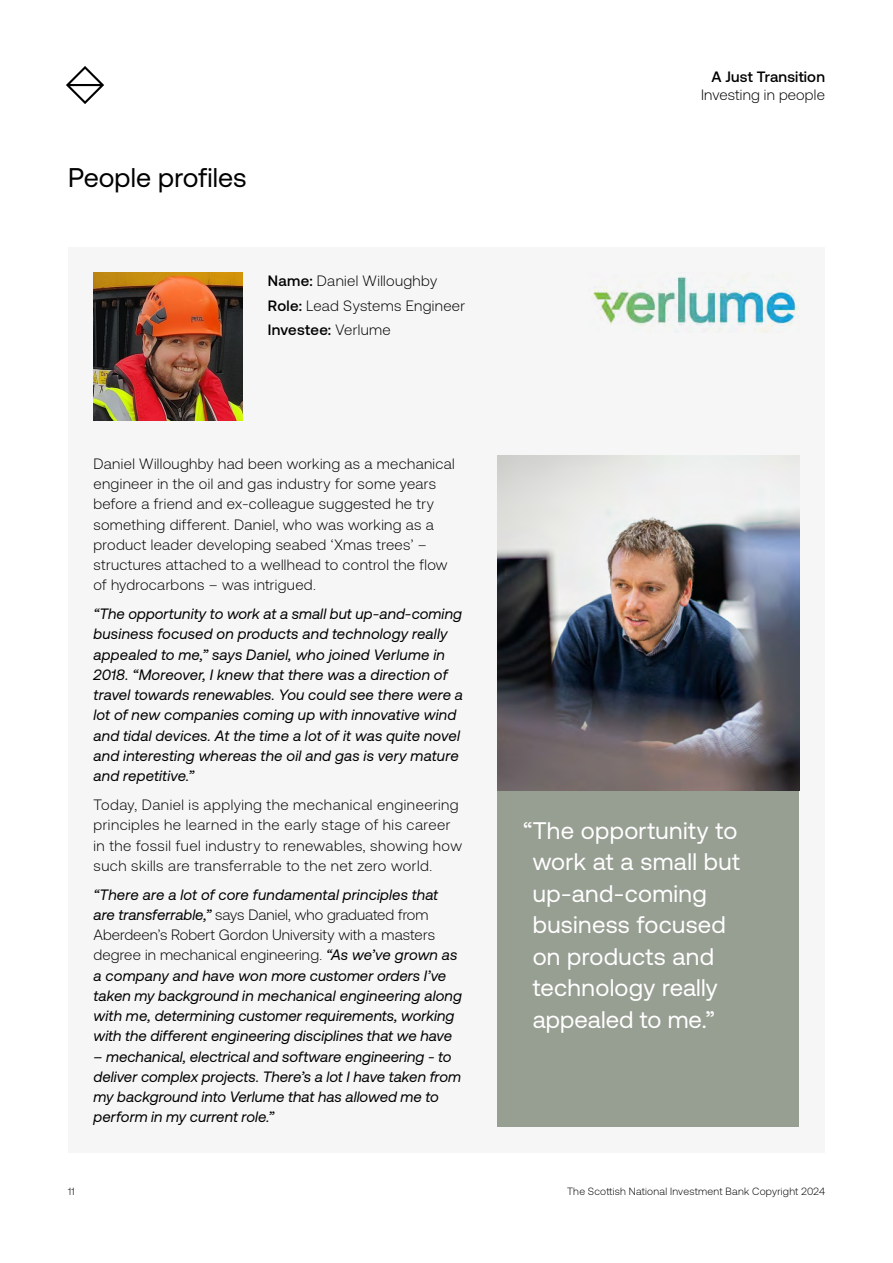
<style>
.page{position:relative;width:893px;height:1263px;background:#fff}
.page>*{position:absolute;margin:0;border:0;box-sizing:border-box;transform-origin:0 0}
.t1{font:27px "Aeonik";color:#000}
.t2{font:24px/31.5px "Aeonik";letter-spacing:.015em;color:#fff}
.t3{font:italic 15px/20.2px "Aeonik";letter-spacing:.01em;color:#000}
.t4{font:300 15px/20.2px "Aeonik";letter-spacing:.02em;color:#000}
.t5{font:500 15px "Aeonik";letter-spacing:.015em;color:#000}
.t6{font:300 10.5px "Aeonik";letter-spacing:.025em;color:#000}
.s1{font-weight:500}
.s2{font-weight:300;font-style:normal}
</style>
<div class="page">
<svg style="left:66px;top:66px;width:38px;height:38px"></svg>
<div style="left:68px;top:247px;width:757px;height:905px;background:#f6f6f6"></div>
<img style="left:94px;top:272px;width:148px;height:149px">
<div style="left:497px;top:791px;width:302px;height:336px;background:#979e92"></div>
<img style="left:497px;top:455px;width:302px;height:336px">
<img style="left:592px;top:276px;width:207px;height:56px">
<h1 class="t1" style="left:68px;top:162px;width:180px">People profiles</h1>
<p class="t4" style="left:268px;top:269px;width:199px;line-height:24.5px"><span class="s1">Name:</span> Daniel Willoughby<br><span class="s1">Role:</span> Lead Systems Engineer<br><span class="s1">Investee:</span> Verlume</p>
<p class="t4" style="left:94px;top:454px;width:363px">Daniel Willoughby had been working as a mechanical engineer in the oil and gas industry for some years before a friend and ex-colleague suggested he try something different. Daniel, who was working as a product leader developing seabed ‘Xmas trees’ – structures attached to a wellhead to control the flow of hydrocarbons – was intrigued.</p>
<p class="t3" style="left:94px;top:604px;width:371px">“The opportunity to work at a small but up-and-coming business focused on products and technology really appealed to me,” says Daniel, who joined Verlume in 2018. “Moreover, I knew that there was a direction of travel towards renewables. You could see there were a lot of new companies coming up with innovative wind and tidal devices. At the time a lot of it was quite novel and interesting whereas the oil and gas is very mature and repetitive.”</p>
<p class="t4" style="left:94px;top:795px;width:370px">Today, Daniel is applying the mechanical engineering principles he learned in the early stage of his career in the fossil fuel industry to renewables, showing how such skills are transferrable to the net zero world.</p>
<p class="t3" style="left:94px;top:884px;width:370px">“There are a lot of core fundamental principles that are transferrable,” <span class="s2">says Daniel, who graduated from Aberdeen’s Robert Gordon University with a masters degree in mechanical engineering.</span> “As we’ve grown as a company and have won more customer orders I’ve taken my background in mechanical engineering along with me, determining customer requirements, working with the different engineering disciplines that we have</p>
<p class="t3" style="left:94px;top:1046px;width:369px">– mechanical, electrical and software engineering - to deliver complex projects. There’s a lot I have taken from my background into Verlume that has allowed me to perform in my current role.”</p>
<p class="t5" style="left:711px;top:68px;width:115px">A Just Transition</p>
<p class="t4" style="left:701px;top:85px;width:125px">Investing in people</p>
<h2 class="t2" style="left:533px;top:815px;width:209px;text-indent:-10px">“The opportunity to work at a small but up-and-coming business focused on products and technology really appealed to me.”</h2>
<p class="t6" style="left:68px;top:1185px;width:8px">11</p>
<p class="t6" style="left:567px;top:1185px;width:259px">The Scottish National Investment Bank Copyright 2024</p>
</div>
